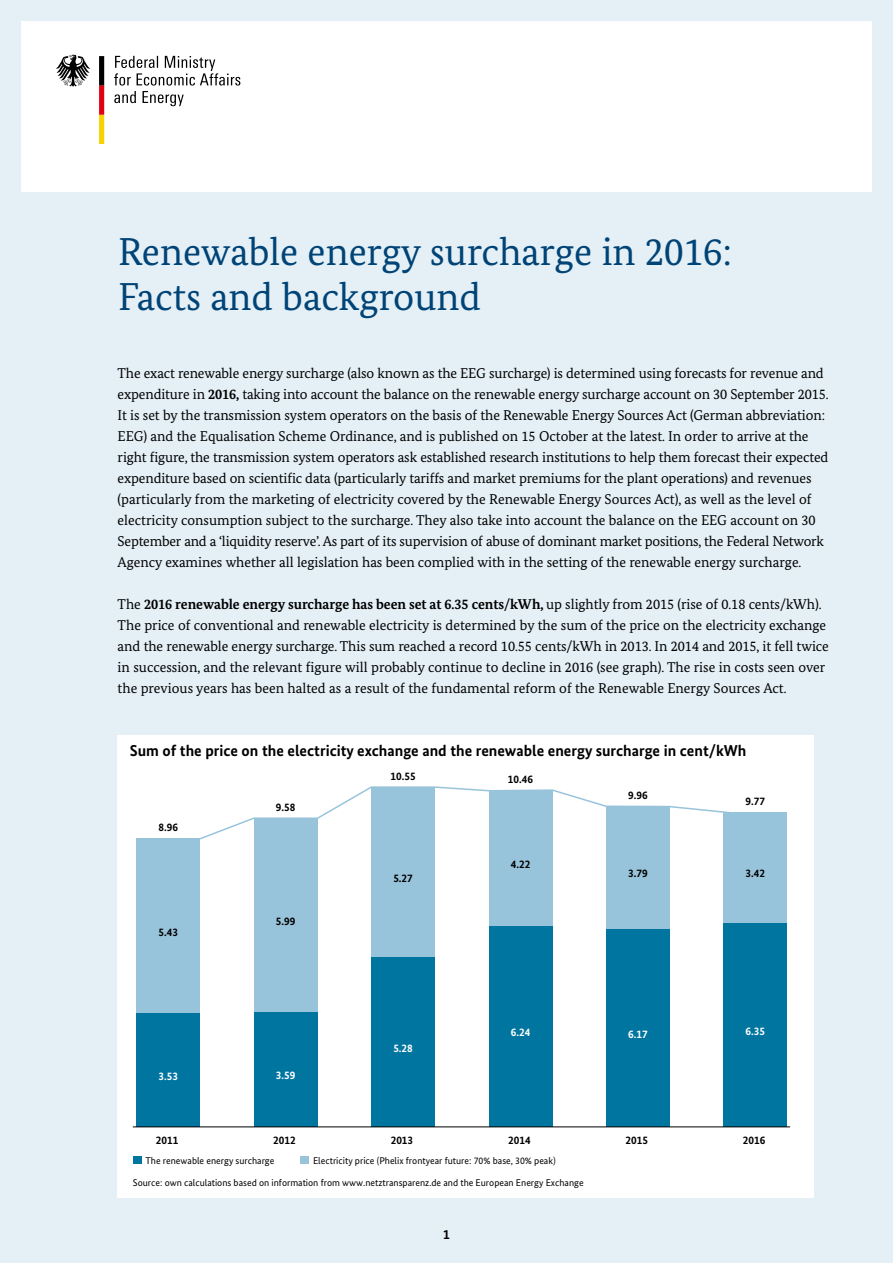
<style>
.page{position:relative;width:893px;height:1263px;background:#e4f0f6}
.page>*{position:absolute;margin:0;border:0;box-sizing:border-box;transform-origin:0 0}
.t1{font:39px/45px "Bundes Serif";color:#004376}
.t2{font:700 15.75px "Bundes Sans";color:#000}
.t3{font:14.25px/21px "Bundes Serif";letter-spacing:-.005em;color:#000}
.t4{font:700 13.5px "Bundes Sans";color:#000}
.t5{font:700 11.25px "Bundes Sans";color:#000}
.t6{font:700 11.25px "Bundes Sans";color:#fff}
.t7{font:9.75px "Bundes Sans";color:#000}
.s1{font-weight:700}
</style>
<div class="page">
<div style="left:117px;top:735px;width:697px;height:462px;background:#fff"></div>
<div style="left:21px;top:21px;width:851px;height:170px;background:#fff"></div>
<svg style="left:56px;top:55px;width:34px;height:32px"></svg>
<svg style="left:99px;top:56px;width:5px;height:88px"></svg>
<svg style="left:114px;top:56px;width:126px;height:50px"></svg>
<svg style="left:200px;top:786px;width:530px;height:56px"></svg>
<div style="left:136px;top:1013px;width:64px;height:114px;background:#0075a0"></div>
<div style="left:136px;top:838px;width:64px;height:175px;background:#98c4db"></div>
<div style="left:254px;top:1011px;width:64px;height:116px;background:#0075a0"></div>
<div style="left:254px;top:818px;width:64px;height:193px;background:#98c4db"></div>
<div style="left:371px;top:957px;width:64px;height:170px;background:#0075a0"></div>
<div style="left:371px;top:787px;width:64px;height:170px;background:#98c4db"></div>
<div style="left:489px;top:926px;width:63px;height:201px;background:#0075a0"></div>
<div style="left:489px;top:790px;width:63px;height:136px;background:#98c4db"></div>
<div style="left:606px;top:928px;width:64px;height:199px;background:#0075a0"></div>
<div style="left:606px;top:806px;width:64px;height:122px;background:#98c4db"></div>
<div style="left:723px;top:922px;width:64px;height:205px;background:#0075a0"></div>
<div style="left:723px;top:812px;width:64px;height:110px;background:#98c4db"></div>
<div style="left:133px;top:1156px;width:9px;height:8px;background:#0075a0"></div>
<div style="left:300px;top:1156px;width:9px;height:8px;background:#98c4db"></div>
<hr style="left:133px;top:1126px;width:657px;height:1px;background:#000">
<h1 class="t1" style="left:118px;top:229px;width:615px">Renewable energy surcharge in 2016:<br>Facts and background</h1>
<p class="t3" style="left:118px;top:362px;width:712px">The exact renewable energy surcharge (also known as the EEG surcharge) is determined using forecasts for revenue and expenditure in <span class="s1">2016,</span> taking into account the balance on the renewable energy surcharge account on 30 September 2015.<br>It is set by the transmission system operators on the basis of the Renewable Energy Sources Act (German abbreviation:<br>EEG) and the Equalisation Scheme Ordinance, and is published on 15 October at the latest. In order to arrive at the right figure, the transmission system operators ask established research institutions to help them forecast their expected expenditure based on scientific data (particularly tariffs and market premiums for the plant operations) and revenues (particularly from the marketing of electricity covered by the Renewable Energy Sources Act), as well as the level of electricity consumption subject to the surcharge. They also take into account the balance on the EEG account on 30<br>September and a ‘liquidity reserve’. As part of its supervision of abuse of dominant market positions, the Federal Network Agency examines whether all legislation has been complied with in the setting of the renewable energy surcharge.</p>
<p class="t3" style="left:118px;top:594px;width:713px">The <span class="s1">2016 renewable energy surcharge has been set at 6.35 cents/kWh,</span> up slightly from 2015 (rise of 0.18 cents/kWh).<br>The price of conventional and renewable electricity is determined by the sum of the price on the electricity exchange and the renewable energy surcharge. This sum reached a record 10.55 cents/kWh in 2013. In 2014 and 2015, it fell twice in succession, and the relevant figure will probably continue to decline in 2016 (see graph). The rise in costs seen over the previous years has been halted as a result of the fundamental reform of the Renewable Energy Sources Act.</p>
<h3 class="t2" style="left:130px;top:741px;width:618px">Sum of the price on the electricity exchange and the renewable energy surcharge in cent/kWh</h3>
<p class="t5" style="left:159px;top:821px;width:21px">8.96</p>
<p class="t5" style="left:159px;top:925px;width:21px">5.43</p>
<p class="t6" style="left:159px;top:1069px;width:21px">3.53</p>
<p class="t5" style="left:156px;top:1133px;width:24px">2011</p>
<p class="t5" style="left:276px;top:801px;width:21px">9.58</p>
<p class="t5" style="left:276px;top:914px;width:21px">5.99</p>
<p class="t6" style="left:276px;top:1068px;width:21px">3.59</p>
<p class="t5" style="left:273px;top:1133px;width:24px">2012</p>
<p class="t5" style="left:391px;top:770px;width:27px">10.55</p>
<p class="t5" style="left:393px;top:871px;width:21px">5.27</p>
<p class="t6" style="left:393px;top:1041px;width:21px">5.28</p>
<p class="t5" style="left:391px;top:1133px;width:24px">2013</p>
<p class="t5" style="left:508px;top:772px;width:27px">10.46</p>
<p class="t5" style="left:511px;top:857px;width:21px">4.22</p>
<p class="t6" style="left:511px;top:1026px;width:21px">6.24</p>
<p class="t5" style="left:508px;top:1133px;width:24px">2014</p>
<p class="t7" style="left:145px;top:1155px;width:130px">The renewable energy surcharge</p>
<p class="t7" style="left:313px;top:1155px;width:244px">Electricity price (Phelix frontyear future: 70% base, 30% peak)</p>
<p class="t7" style="left:133px;top:1177px;width:452px">Source: own calculations based on information from www.netztransparenz.de and the European Energy Exchange</p>
<p class="t4" style="left:443px;top:1226px;width:8px">1</p>
<p class="t5" style="left:628px;top:788px;width:21px">9.96</p>
<p class="t5" style="left:628px;top:866px;width:21px">3.79</p>
<p class="t6" style="left:628px;top:1027px;width:21px">6.17</p>
<p class="t5" style="left:625px;top:1133px;width:24px">2015</p>
<p class="t5" style="left:746px;top:794px;width:21px">9.77</p>
<p class="t5" style="left:746px;top:866px;width:21px">3.42</p>
<p class="t6" style="left:746px;top:1024px;width:21px">6.35</p>
<p class="t5" style="left:743px;top:1133px;width:24px">2016</p>
</div>
